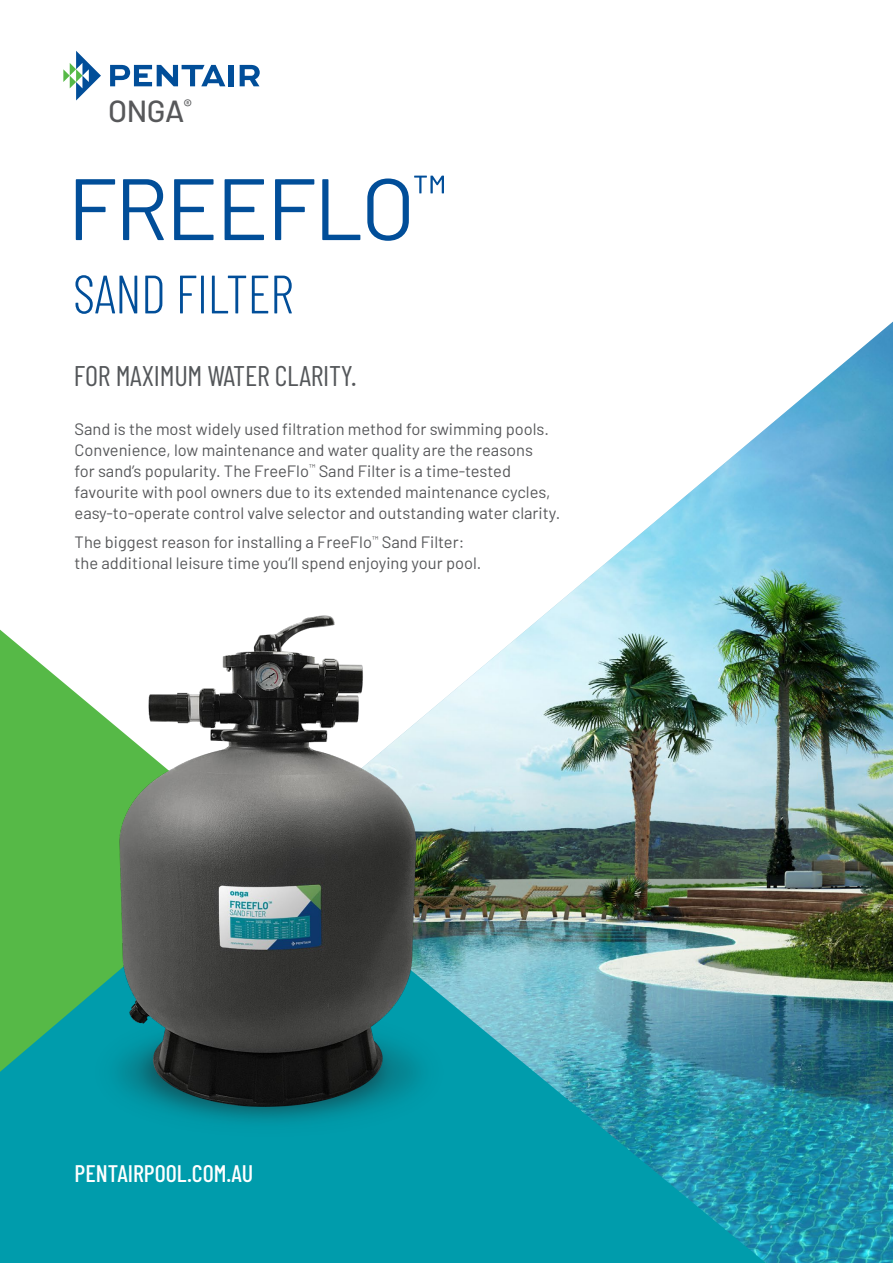
<style>
.page{position:relative;width:893px;height:1263px;background:#fff}
.page>*{position:absolute;margin:0;border:0;box-sizing:border-box;transform-origin:0 0}
.Brochure_Tagline{font:87px "Barlow";letter-spacing:-.025em;color:#014e99}
.Brochure_Tagline-2{font:300 54px "Barlow Condensed";letter-spacing:-.01em;color:#014e99}
.t1{font:500 30.6px "Barlow";color:#57585a}
.Brochure_Tagline-3{font:28.5px "Barlow Condensed";letter-spacing:-.01em;color:#54575a}
.Front_Page_Footer{font:500 24px "Barlow Condensed";color:#fff}
.Body{font:16.5px/21px "Barlow";color:#57585a}
</style>
<div class="page">
<img style="left:526px;top:322px;width:367px;height:941px">
<img style="left:518px;top:630px;width:109px;height:218px">
<img style="left:0;top:848px;width:766px;height:415px">
<svg style="left:63px;top:51px;width:38px;height:50px"></svg>
<svg style="left:110px;top:65px;width:115px;height:21px"></svg>
<div style="left:229px;top:65px;width:5px;height:21px;background:#014e99"></div>
<svg style="left:240px;top:65px;width:20px;height:21px"></svg>
<img style="left:0;top:615px;width:518px;height:538px">
<p class="t1" style="left:108px;top:89px;width:85px">ONGA<sup>®</sup></p>
<p class="Brochure_Tagline" style="left:68px;top:146px;width:380px">FREEFLO<sup>™</sup></p>
<p class="Brochure_Tagline-2" style="left:73px;top:255px;width:222px">SAND FILTER</p>
<p class="Brochure_Tagline-3" style="left:74px;top:355px;width:284px">FOR MAXIMUM WATER CLARITY.</p>
<p class="Body" style="left:75px;top:417px;width:487px">Sand is the most widely used filtration method for swimming pools.<br>Convenience, low maintenance and water quality are the reasons<br>for sand’s popularity. The FreeFlo<sup>™</sup> Sand Filter is a time-tested favourite with pool owners due to its extended maintenance cycles, easy-to-operate control valve selector and outstanding water clarity.</p>
<p class="Body" style="left:75px;top:530px;width:408px">The biggest reason for installing a FreeFlo<sup>™</sup> Sand Filter: the additional leisure time you’ll spend enjoying your pool.</p>
<p class="Front_Page_Footer" style="left:75px;top:1156px;width:180px">PENTAIRPOOL.COM.AU</p>
</div>
